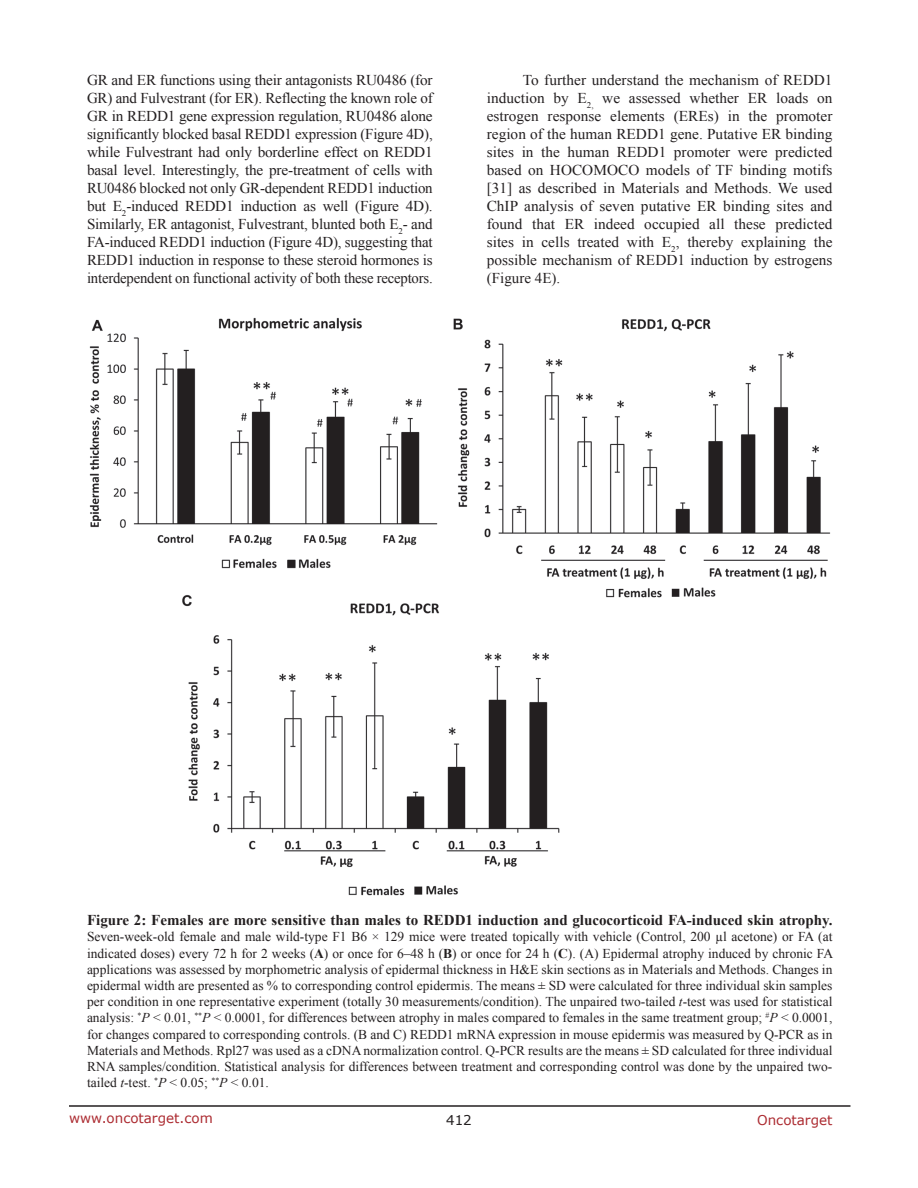
<style>
.page{position:relative;width:918px;height:1188px;background:#fff}
.page>*{position:absolute;margin:0;border:0;box-sizing:border-box;transform-origin:0 0}
.BodyText{font:15px/18px "Times New Roman";letter-spacing:-.005em;color:#231f20;text-align:justify}
.FigureText{font:700 15px "Times New Roman";color:#231f20}
.FigureText-2{font:13.5px/16.2px "Times New Roman";color:#231f20;text-align:justify}
.t1{font:13.5px "Verdana";color:#ac2b31}
.t2{font:13.5px "Verdana";color:#231f20}
.s1{font-weight:700}
.s2{font-style:italic}
</style>
<div class="page">
<hr style="left:69px;top:1105px;width:781px;height:2px;background:#231f20">
<img style="left:89px;top:317px;width:742px;height:579px">
<p class="BodyText" style="left:87px;top:71px;width:347px">GR and ER functions using their antagonists RU0486 (for GR) and Fulvestrant (for ER). Reflecting the known role of GR in REDD1 gene expression regulation, RU0486 alone significantly blocked basal REDD1 expression (Figure 4D), while Fulvestrant had only borderline effect on REDD1 basal level. Interestingly, the pre-treatment of cells with RU0486 blocked not only GR-dependent REDD1 induction but E<sub>2</sub>-induced REDD1 induction as well (Figure 4D).<br>Similarly, ER antagonist, Fulvestrant, blunted both E<sub>2</sub>- and FA-induced REDD1 induction (Figure 4D), suggesting that REDD1 induction in response to these steroid hormones is interdependent on functional activity of both these receptors.</p>
<p class="BodyText" style="left:487px;top:71px;width:347px;text-indent:36px">To further understand the mechanism of REDD1 induction by E<sub>2,</sub> we assessed whether ER loads on estrogen response elements (EREs) in the promoter region of the human REDD1 gene. Putative ER binding sites in the human REDD1 promoter were predicted based on HOCOMOCO models of TF binding motifs [31] as described in Materials and Methods. We used ChIP analysis of seven putative ER binding sites and found that ER indeed occupied all these predicted sites in cells treated with E<sub>2</sub>, thereby explaining the possible mechanism of REDD1 induction by estrogens (Figure 4E).</p>
<p class="FigureText" style="left:87px;top:910px;width:747px">Figure 2: Females are more sensitive than males to REDD1 induction and glucocorticoid FA-induced skin atrophy.</p>
<p class="FigureText-2" style="left:87px;top:929px;width:748px">Seven-week-old female and male wild-type F1 B6 × 129 mice were treated topically with vehicle (Control, 200 µl acetone) or FA (at indicated doses) every 72 h for 2 weeks (<span class="s1">A</span>) or once for 6–48 h (<span class="s1">B</span>) or once for 24 h (<span class="s1">C</span>). (A) Epidermal atrophy induced by chronic FA applications was assessed by morphometric analysis of epidermal thickness in H&amp;E skin sections as in Materials and Methods. Changes in epidermal width are presented as % to corresponding control epidermis. The means ± SD were calculated for three individual skin samples per condition in one representative experiment (totally 30 measurements/condition). The unpaired two-tailed <span class="s2">t</span>-test was used for statistical analysis: <sup>*</sup><span class="s2">P</span> &lt; 0.01, <sup>**</sup><span class="s2">P</span> &lt; 0.0001, for differences between atrophy in males compared to females in the same treatment group; <sup>#</sup><span class="s2">P</span> &lt; 0.0001, for changes compared to corresponding controls. (B and C) REDD1 mRNA expression in mouse epidermis was measured by Q-PCR as in Materials and Methods. Rpl27 was used as a cDNA normalization control. Q-PCR results are the means ± SD calculated for three individual RNA samples/condition. Statistical analysis for differences between treatment and corresponding control was done by the unpaired two&shy;tailed <span class="s2">t</span>-test. <sup>*</sup><span class="s2">P</span> &lt; 0.05; <sup>**</sup><span class="s2">P</span> &lt; 0.01.</p>
<p class="t1" style="left:69px;top:1109px;width:145px">www.oncotarget.com</p>
<p class="t2" style="left:446px;top:1111px;width:27px">412</p>
<p class="t1" style="left:757px;top:1111px;width:77px">Oncotarget</p>
</div>
